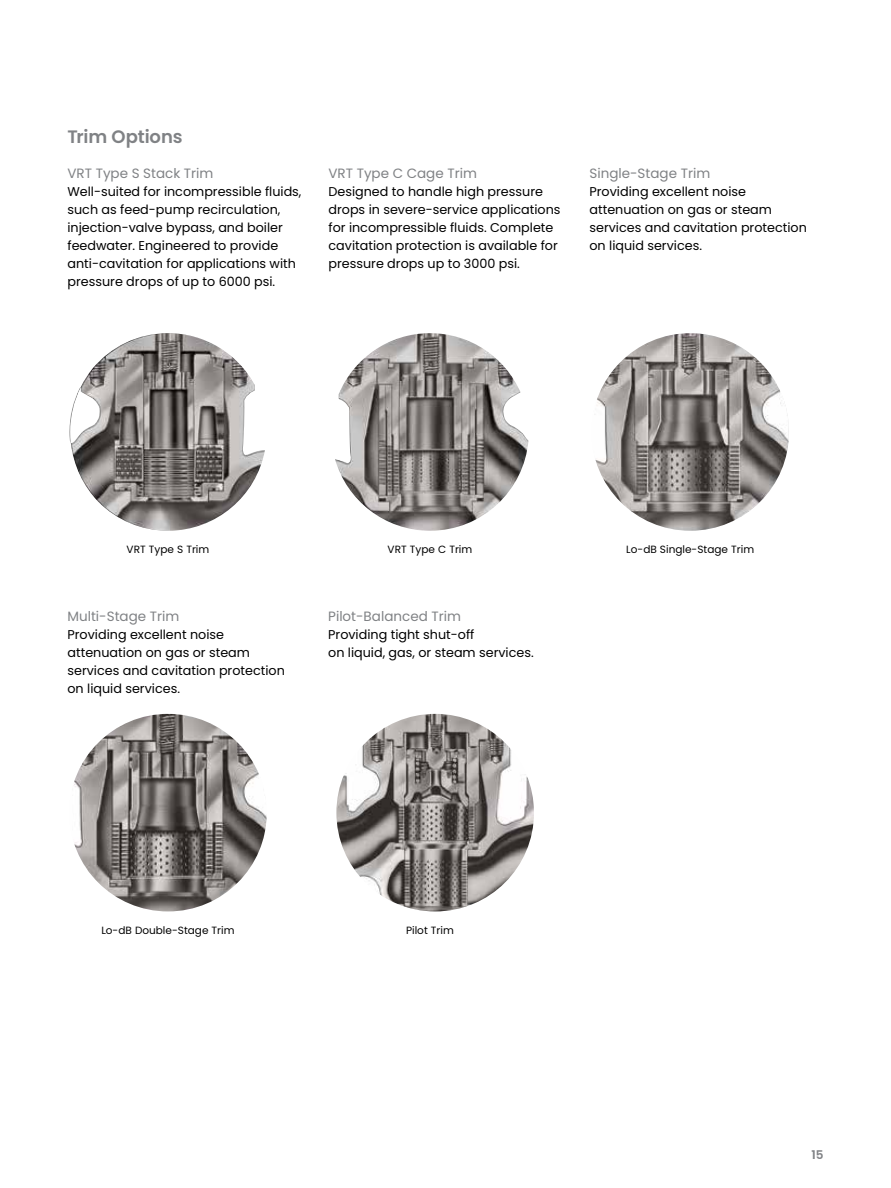
<style>
.page{position:relative;width:891px;height:1188px;background:#fff}
.page>*{position:absolute;margin:0;border:0;box-sizing:border-box;transform-origin:0 0}
.t1{font:600 18px "Poppins";letter-spacing:-.005em;color:#808285}
.t2{font:13.5px "Poppins";color:#808285}
.t3{font:12.75px/18px "Poppins";color:#000}
.t4{font:600 12px "Poppins";color:#808285}
.t5{font:10.5px "Poppins";color:#000}
</style>
<div class="page">
<img style="left:69px;top:333px;width:196px;height:198px">
<img style="left:335px;top:333px;width:193px;height:198px">
<img style="left:591px;top:333px;width:198px;height:198px;border-radius:99px">
<img style="left:69px;top:714px;width:198px;height:197px;border-radius:99px">
<img style="left:336px;top:714px;width:198px;height:197px;border-radius:99px">
<h1 class="t1" style="left:68px;top:126px;width:117px">Trim Options</h1>
<p class="t2" style="left:68px;top:165px;width:148px">VRT Type S Stack Trim</p>
<p class="t3" style="left:68px;top:183px;width:236px">Well-suited for incompressible fluids, such as feed-pump recirculation, injection-valve bypass, and boiler feedwater. Engineered to provide anti-cavitation for applications with pressure drops of up to 6000 psi.</p>
<p class="t2" style="left:328px;top:165px;width:150px">VRT Type C Cage Trim</p>
<p class="t3" style="left:328px;top:183px;width:234px">Designed to handle high pressure drops in severe-service applications for incompressible fluids. Complete cavitation protection is available for pressure drops up to 3000 psi.</p>
<p class="t2" style="left:590px;top:165px;width:122px">Single-Stage Trim</p>
<p class="t3" style="left:590px;top:183px;width:219px">Providing excellent noise attenuation on gas or steam services and cavitation protection on liquid services.</p>
<p class="t5" style="left:127px;top:544px;width:84px">VRT Type S Trim</p>
<p class="t5" style="left:388px;top:544px;width:86px">VRT Type C Trim</p>
<p class="t5" style="left:626px;top:544px;width:129px">Lo-dB Single-Stage Trim</p>
<p class="t2" style="left:68px;top:608px;width:113px">Multi-Stage Trim</p>
<p class="t3" style="left:68px;top:625px;width:219px">Providing excellent noise attenuation on gas or steam services and cavitation protection on liquid services.</p>
<p class="t2" style="left:328px;top:608px;width:134px">Pilot-Balanced Trim</p>
<p class="t3" style="left:328px;top:625px;width:207px">Providing tight shut-off<br>on liquid, gas, or steam services.</p>
<p class="t5" style="left:101px;top:924px;width:135px">Lo-dB Double-Stage Trim</p>
<p class="t5" style="left:406px;top:924px;width:49px">Pilot Trim</p>
<p class="t4" style="left:811px;top:1147px;width:14px">15</p>
</div>
